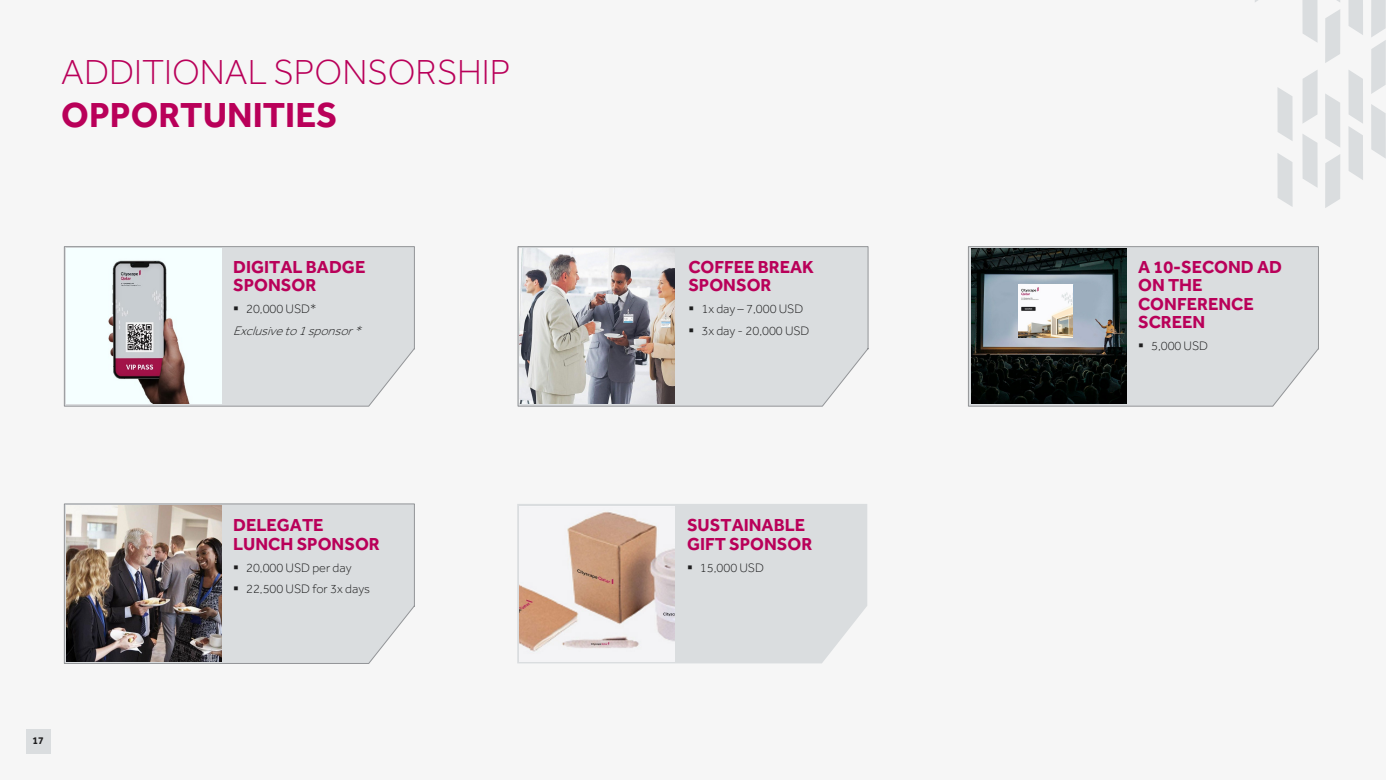
<style>
.page{position:relative;width:1386px;height:780px;background:#fff}
.page>*{position:absolute;margin:0;border:0;box-sizing:border-box;transform-origin:0 0}
.t1{font:300 35.88px "Effra";color:#b90059}
.t2{font:700 35.88px "Effra";color:#b90059}
.t3{font:700 17.94px/18.4px "Effra";color:#b90059}
.t4{font:300 12.69px "Effra";color:#1e1e1f}
.t5{font:italic 300 12.69px "Effra";color:#1e1e1f}
.t6{font:700 10.5px "Effra";color:#1e1e1f}
</style>
<div class="page">
<div style="left:0;top:0;width:1385px;height:779px;background:#f6f6f6"></div>
<svg style="left:1371px;top:0;width:14px;height:94px"></svg>
<svg style="left:1371px;top:104px;width:14px;height:54px"></svg>
<svg style="left:1302px;top:0;width:15px;height:42px"></svg>
<svg style="left:1325px;top:10px;width:14px;height:53px"></svg>
<svg style="left:1348px;top:0;width:14px;height:34px"></svg>
<svg style="left:1302px;top:70px;width:15px;height:53px"></svg>
<svg style="left:1325px;top:94px;width:14px;height:53px"></svg>
<svg style="left:1302px;top:134px;width:15px;height:53px"></svg>
<svg style="left:1325px;top:155px;width:14px;height:53px"></svg>
<svg style="left:1348px;top:70px;width:14px;height:109px"></svg>
<svg style="left:1277px;top:87px;width:15px;height:54px"></svg>
<svg style="left:1277px;top:153px;width:15px;height:54px"></svg>
<div style="left:517px;top:504px;width:350px;height:159px;background:#dadddf"></div>
<img style="left:519px;top:506px;width:155px;height:155px">
<svg style="left:64px;top:246px;width:351px;height:160px"></svg>
<img style="left:64px;top:503px;width:351px;height:161px">
<svg style="left:517px;top:246px;width:351px;height:160px;background:#c8c7c8"></svg>
<svg style="left:968px;top:246px;width:350px;height:160px;background:#999ea0"></svg>
<img style="left:1018px;top:284px;width:54px;height:53px">
<div style="left:26px;top:729px;width:25px;height:24px;background:#dadddf"></div>
<h2 class="t1" style="left:61px;top:51px;width:451px">ADDITIONAL SPONSORSHIP</h2>
<h2 class="t2" style="left:61px;top:93px;width:277px">OPPORTUNITIES</h2>
<p class="t3" style="left:233px;top:257px;width:134px">DIGITAL BADGE<br>SPONSOR</p>
<p class="t4" style="left:233px;top:302px;width:85px">▪ 20,000 USD*</p>
<p class="t5" style="left:233px;top:323px;width:134px">Exclusiveto1sponsor*</p>
<p class="t6" style="left:32px;top:734px;width:13px">17</p>
<p class="t3" style="left:233px;top:515px;width:148px">DELEGATE<br>LUNCH SPONSOR</p>
<p class="t4" style="left:233px;top:560px;width:120px">▪ 20,000 USD per day</p>
<p class="t4" style="left:233px;top:581px;width:138px">▪ 22,500 USD for 3x days</p>
<p class="t3" style="left:688px;top:257px;width:127px">COFFEE BREAK<br>SPONSOR</p>
<p class="t4" style="left:688px;top:302px;width:116px">▪ 1x day – 7,000 USD</p>
<p class="t4" style="left:688px;top:323px;width:123px">▪ 3x day - 20,000 USD</p>
<p class="t3" style="left:687px;top:515px;width:127px">SUSTAINABLE<br>GIFT SPONSOR</p>
<p class="t4" style="left:687px;top:560px;width:78px">▪ 15,000 USD</p>
<p class="t3" style="left:1137px;top:257px;width:145px">A 10-SECOND AD<br>ON THE<br>CONFERENCE<br>SCREEN</p>
<p class="t4" style="left:1137px;top:338px;width:71px">▪ 5,000 USD</p>
</div>
